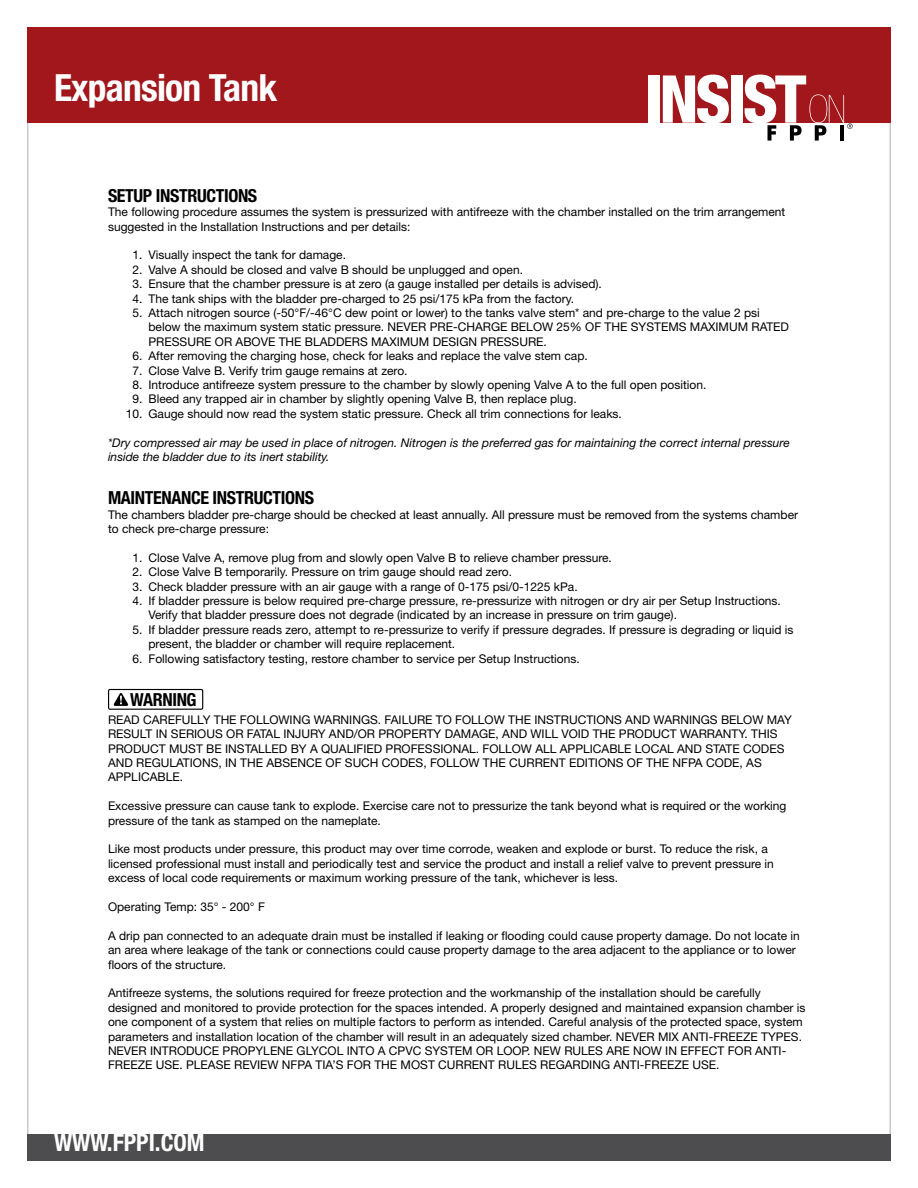
<style>
.page{position:relative;width:918px;height:1188px;background:#fff}
.page>*{position:absolute;margin:0;border:0;box-sizing:border-box;transform-origin:0 0}
.t1{font:700 condensed 37.5px "Helvetica Neue LT Std";letter-spacing:-.02em;color:#fff}
.t2{font:700 condensed 24px "Helvetica Neue LT Std";color:#fff}
.t3{font:700 condensed 18px "Helvetica Neue LT Std";letter-spacing:-.02em;color:#000}
.t4{font:12px/14.4px "Helvetica Neue LT Std";color:#000}
.t5{font:italic 12px/14.4px "Helvetica Neue LT Std";color:#000}
</style>
<div class="page">
<hr style="left:27px;top:27px;width:1px;height:1134px;background:#c7c8ca">
<hr style="left:890px;top:27px;width:1px;height:1134px;background:#c7c8ca">
<div style="left:27px;top:1134px;width:864px;height:27px;background:#4d4d4f"></div>
<div style="left:27px;top:27px;width:864px;height:96px;background:#a1171b"></div>
<div style="left:648px;top:76px;width:11px;height:47px;background:#fff"></div>
<svg style="left:663px;top:75px;width:66px;height:48px"></svg>
<div style="left:731px;top:76px;width:11px;height:47px;background:#fff"></div>
<svg style="left:745px;top:75px;width:108px;height:66px"></svg>
<div style="left:108px;top:689px;width:95px;height:21px;border:1px solid #000;border-radius:2px"></div>
<svg style="left:113px;top:693px;width:16px;height:13px"></svg>
<h1 class="t1" style="left:54px;top:65px;width:225px">EXPANSION TANK</h1>
<h3 class="t3" style="left:108px;top:185px;width:108px">SETUP INSTRUCTIO</h3>
<h3 class="t3" style="left:238px;top:185px;width:19px">NS</h3>
<p class="t4" style="left:108px;top:205px;width:679px">The following procedure assumes the system is pressurized with antifreeze with the chamber installed on the trim arrangement suggested in the Installation Instructions and per details:</p>
<p class="t4" style="left:132px;top:248px;width:215px">1. Visually inspect the tank for damage.</p>
<p class="t4" style="left:132px;top:262px;width:392px">2. Valve A should be closed and valve B should be unplugged and open.</p>
<p class="t4" style="left:132px;top:277px;width:471px">3. Ensure that the chamber pressure is at zero (a gauge installed per details is advised).</p>
<p class="t4" style="left:132px;top:291px;width:443px">4. The tank ships with the bladder pre-charged to 25 psi/175 kPa from the factory.</p>
<p class="t4" style="left:148px;top:305px;width:642px;text-indent:-16px">5. Attach nitrogen source (-50°F/-46°C dew point or lower) to the tanks valve stem* and pre-charge to the value 2 psi below the maximum system static pressure. NEVER PRE-CHARGE BELOW 25% OF THE SYSTEMS MAXIMUM RATED<br>PRESSURE OR ABOVE THE BLADDERS MAXIMUM DESIGN PRESSURE.</p>
<p class="t4" style="left:132px;top:349px;width:457px">6. After removing the charging hose, check for leaks and replace the valve stem cap.</p>
<p class="t4" style="left:132px;top:363px;width:277px">7. Close Valve B. Verify trim gauge remains at zero.</p>
<p class="t4" style="left:132px;top:377px;width:575px">8. Introduce antifreeze system pressure to the chamber by slowly opening Valve A to the full open position.</p>
<p class="t4" style="left:132px;top:392px;width:446px">9. Bleed any trapped air in chamber by slightly opening Valve B, then replace plug.</p>
<p class="t4" style="left:126px;top:406px;width:498px">10. Gauge should now read the system static pressure. Check all trim connections for leaks.</p>
<p class="t5" style="left:108px;top:435px;width:684px">*Dry compressed air may be used in place of nitrogen. Nitrogen is the preferred gas for maintaining the correct internal pressure inside the bladder due to its inert stability.</p>
<h3 class="t3" style="left:108px;top:487px;width:164px">MAI NTENANCE INSTRUCTIO</h3>
<h3 class="t3" style="left:295px;top:487px;width:19px">NS</h3>
<p class="t4" style="left:108px;top:507px;width:692px">The chambers bladder pre-charge should be checked at least annually. All pressure must be removed from the systems chamber to check pre-charge pressure:</p>
<p class="t4" style="left:132px;top:550px;width:481px">1. Close Valve A, remove plug from and slowly open Valve B to relieve chamber pressure.</p>
<p class="t4" style="left:132px;top:565px;width:381px">2. Close Valve B temporarily. Pressure on trim gauge should read zero.</p>
<p class="t4" style="left:132px;top:579px;width:447px">3. Check bladder pressure with an air gauge with a range of 0-175 psi/0-1225 kPa.</p>
<p class="t4" style="left:148px;top:593px;width:634px;text-indent:-16px">4. If bladder pressure is below required pre-charge pressure, re-pressurize with nitrogen or dry air per Setup Instructions.<br>Verify that bladder pressure does not degrade (indicated by an increase in pressure on trim gauge).</p>
<p class="t4" style="left:148px;top:622px;width:646px;text-indent:-16px">5. If bladder pressure reads zero, attempt to re-pressurize to verify if pressure degrades. If pressure is degrading or liquid is present, the bladder or chamber will require replacement.</p>
<p class="t4" style="left:132px;top:651px;width:449px">6. Following satisfactory testing, restore chamber to service per Setup Instructions.</p>
<h3 class="t3" style="left:130px;top:689px;width:66px">WARNING</h3>
<p class="t4" style="left:108px;top:712px;width:685px">READ CAREFULLY THE FOLLOWING WARNINGS. FAILURE TO FOLLOW THE INSTRUCTIONS AND WARNINGS BELOW MAY RESULT IN SERIOUS OR FATAL INJURY AND/OR PROPERTY DAMAGE, AND WILL VOID THE PRODUCT WARRANTY. THIS PRODUCT MUST BE INSTALLED BY A QUALIFIED PROFESSIONAL. FOLLOW ALL APPLICABLE LOCAL AND STATE CODES AND REGULATIONS, IN THE ABSENCE OF SUCH CODES, FOLLOW THE CURRENT EDITIONS OF THE NFPA CODE, AS APPLICABLE.</p>
<p class="t4" style="left:108px;top:799px;width:680px">Excessive pressure can cause tank to explode. Exercise care not to pressurize the tank beyond what is required or the working pressure of the tank as stamped on the nameplate.</p>
<p class="t4" style="left:108px;top:842px;width:667px">Like most products under pressure, this product may over time corrode, weaken and explode or burst. To reduce the risk, a licensed professional must install and periodically test and service the product and install a relief valve to prevent pressure in excess of local code requirements or maximum working pressure of the tank, whichever is less.</p>
<p class="t4" style="left:108px;top:899px;width:159px">Operating Temp: 35° - 200° F</p>
<p class="t4" style="left:108px;top:928px;width:693px">A drip pan connected to an adequate drain must be installed if leaking or flooding could cause property damage. Do not locate in an area where leakage of the tank or connections could cause property damage to the area adjacent to the appliance or to lower floors of the structure.</p>
<p class="t4" style="left:108px;top:986px;width:699px">Antifreeze systems, the solutions required for freeze protection and the workmanship of the installation should be carefully designed and monitored to provide protection for the spaces intended. A properly designed and maintained expansion chamber is one component of a system that relies on multiple factors to perform as intended. Careful analysis of the protected space, system parameters and installation location of the chamber will result in an adequately sized chamber. NEVER MIX ANTI-FREEZE TYPES.<br>NEVER INTRODUCE PROPYLENE GLYCOL INTO A CPVC SYSTEM OR LOOP. NEW RULES ARE NOW IN EFFECT FOR ANTI-FREEZE USE. PLEASE REVIEW NFPA TIA’S FOR THE MOST CURRENT RULES REGARDING ANTI-FREEZE USE.</p>
<h2 class="t2" style="left:54px;top:1128px;width:152px">WWW.FPPI.COM</h2>
</div>
